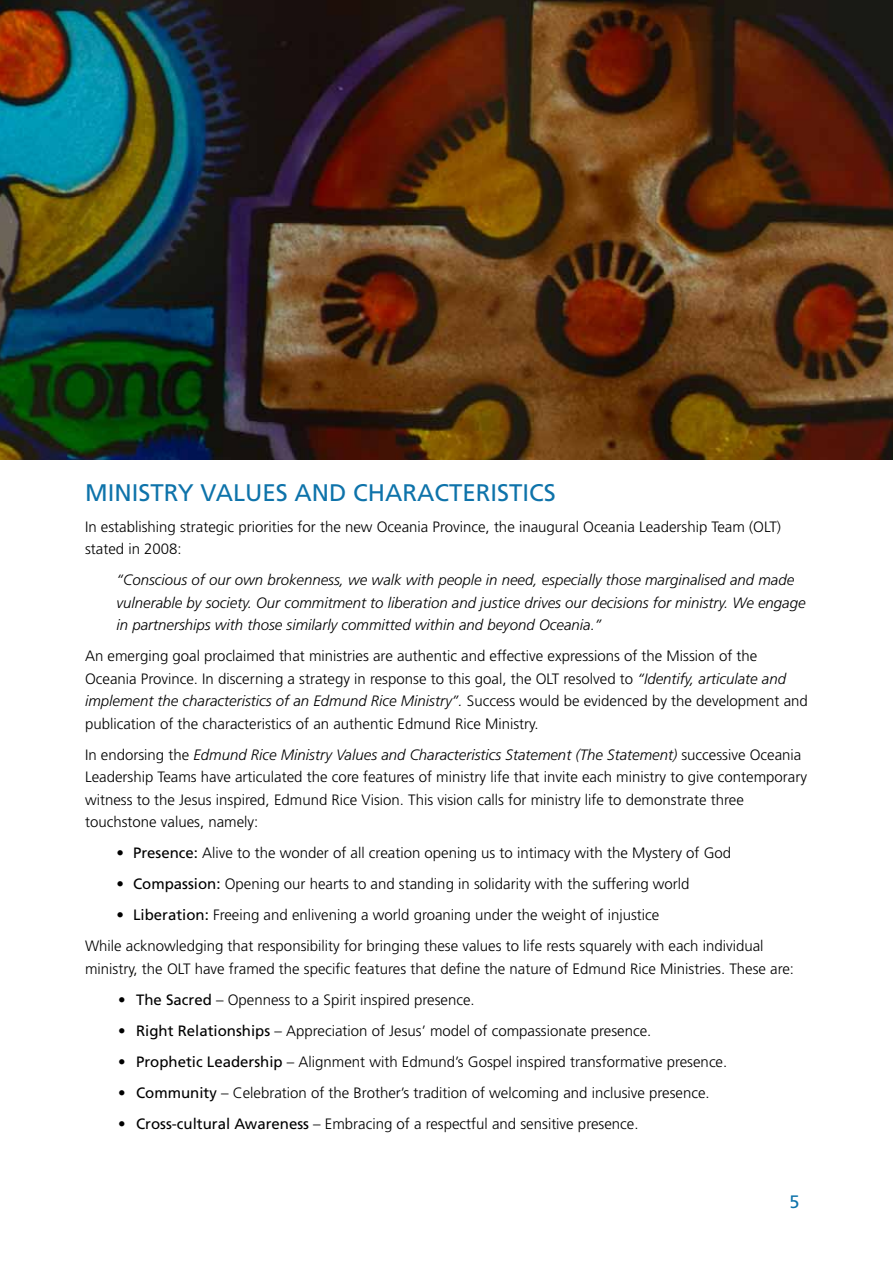
<style>
.page{position:relative;width:893px;height:1263px;background:#fff}
.page>*{position:absolute;margin:0;border:0;box-sizing:border-box;transform-origin:0 0}
.t1{font:24px "Frutiger";color:#0e73aa}
.t2{font:18px "Frutiger";color:#0e73aa}
.t3{font:300 15px/22.5px "Frutiger";color:#000}
.t4{font:italic 300 15px/22.5px "Frutiger";color:#000}
.s1{font-style:italic}
.s2{font-weight:400}
</style>
<div class="page">
<img style="left:0;top:0;width:893px;height:459px">
<h1 class="t1" style="left:85px;top:478px;width:175px">MIN ISTRY VALUES</h1>
<h1 class="t1" style="left:294px;top:478px;width:261px">AN D CHARACTE RISTICS</h1>
<p class="t3" style="left:85px;top:515px;width:697px">In establishing strategic priorities for the new Oceania Province, the inaugural Oceania Leadership Team (OLT) stated in 2008:</p>
<p class="t4" style="left:117px;top:569px;width:690px">“Conscious of our own brokenness, we walk with people in need, especially those marginalised and made vulnerable by society. Our commitment to liberation and justice drives our decisions for ministry. We engage in partnerships with those similarly committed within and beyond Oceania.”</p>
<p class="t3" style="left:85px;top:645px;width:724px">An emerging goal proclaimed that ministries are authentic and effective expressions of the Mission of the Oceania Province. In discerning a strategy in response to this goal, the OLT resolved to <span class="s1">“Identify, articulate and implement the characteristics of an Edmund Rice Ministry”.</span> Success would be evidenced by the development and publication of the characteristics of an authentic Edmund Rice Ministry.</p>
<p class="t3" style="left:85px;top:743px;width:723px">In endorsing the <span class="s1">Edmund Rice Ministry Values and Characteristics Statement (The Statement)</span> successive Oceania Leadership Teams have articulated the core features of ministry life that invite each ministry to give contemporary witness to the Jesus inspired, Edmund Rice Vision. This vision calls for ministry life to demonstrate three touchstone values, namely:</p>
<p class="t3" style="left:117px;top:842px;width:616px">• <span class="s2">Presence:</span> Alive to the wonder of all creation opening us to intimacy with the Mystery of God</p>
<p class="t3" style="left:117px;top:873px;width:575px">• <span class="s2">Compassion:</span> Opening our hearts to and standing in solidarity with the suffering world</p>
<p class="t3" style="left:85px;top:900px;width:680px;line-height:31px;text-indent:32px">• <span class="s2">Liberation:</span> Freeing and enlivening a world groaning under the weight of injustice<br>While acknowledging that responsibility for bringing these values to life rests squarely with each individual</p>
<p class="t3" style="left:85px;top:957px;width:710px">ministry, the OLT have framed the specific features that define the nature of Edmund Rice Ministries. These are:</p>
<p class="t3" style="left:118px;top:988px;width:358px">• <span class="s2">The Sacred</span> – Openness to a Spirit inspired presence.</p>
<p class="t3" style="left:118px;top:1019px;width:535px">• <span class="s2">Right Relationships</span> – Appreciation of Jesus’ model of compassionate presence.</p>
<p class="t3" style="left:118px;top:1050px;width:611px">• <span class="s2">Prophetic Leadership</span> – Alignment with Edmund’s Gospel inspired transformative presence.</p>
<p class="t3" style="left:118px;top:1081px;width:593px">• <span class="s2">Community</span> – Celebration of the Brother’s tradition of welcoming and inclusive presence.</p>
<p class="t3" style="left:118px;top:1112px;width:522px">• <span class="s2">Cross-cultural Awareness</span> – Embracing of a respectful and sensitive presence.</p>
<p class="t2" style="left:789px;top:1191px;width:12px">5</p>
</div>
